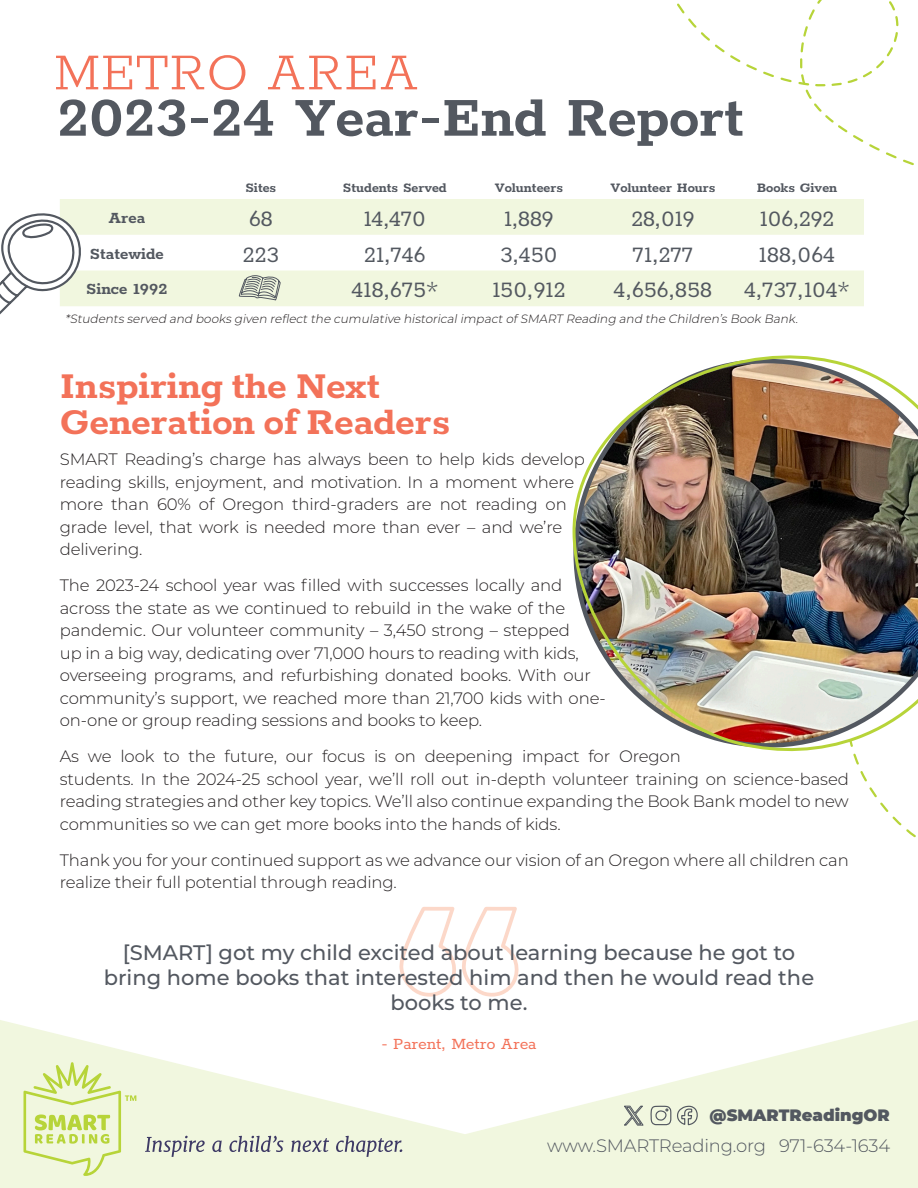
<style>
.page{position:relative;width:918px;height:1188px;background:#fff}
.page>*{position:absolute;margin:0;border:0;box-sizing:border-box;transform-origin:0 0}
.t1{font:700 62.25px "Rokkitt";color:#535860}
.t2{font:300 59.85px "Rokkitt";color:#f37259}
.t3{font:700 42px/36px "Rokkitt";color:#f37259}
.t4{font:25.5px "Rokkitt";letter-spacing:.01em;color:#535860}
.t5{font:500 21px/25.2px "Montserrat";color:#535860;text-align:center}
.t6{font:300 18px "Montserrat";letter-spacing:-.01em;color:#535860}
.t7{font:700 18px "Rokkitt";color:#535860}
.t8{font:18px "Rokkitt";color:#f37259}
.t9{font:300 16.5px/22.5px "Montserrat";letter-spacing:-.01em;color:#231f20}
.t10{font:900 16.5px "Montserrat";color:#535860}
.t11{font:700 15px "Rokkitt";color:#535860}
.t12{font:italic 300 12px "Montserrat";color:#231f20}
</style>
<div class="page">
<svg style="left:677px;top:0;width:237px;height:166px"></svg>
<svg style="left:853px;top:755px;width:63px;height:83px"></svg>
<svg style="left:0;top:1020px;width:918px;height:168px;fill:#f1f7df"></svg>
<svg style="left:145px;top:1136px;width:60px;height:21px"></svg>
<svg style="left:212px;top:1140px;width:10px;height:12px"></svg>
<svg style="left:229px;top:1136px;width:54px;height:16px"></svg>
<svg style="left:291px;top:1138px;width:38px;height:14px"></svg>
<svg style="left:336px;top:1136px;width:66px;height:21px"></svg>
<svg style="left:24px;top:1062px;width:112px;height:114px;background:#e5efbd"></svg>
<svg style="left:399px;top:907px;width:120px;height:90px"></svg>
<svg style="left:60px;top:199px;width:804px;height:107px;fill:#f1f7df"></svg>
<svg style="left:0;top:203px;width:86px;height:112px"></svg>
<svg style="left:239px;top:275px;width:42px;height:25px"></svg>
<img style="left:572px;top:355px;width:346px;height:400px">
<svg style="left:650px;top:1102px;width:49px;height:24px"></svg>
<svg style="left:623px;top:1105px;width:21px;height:21px"></svg>
<p class="t2" style="left:54px;top:32px;width:367px">METRO AREA</p>
<p class="t1" style="left:57px;top:72px;width:688px">2023-24 Year-End Report</p>
<p class="t11" style="left:245px;top:177px;width:32px">Sites</p>
<p class="t11" style="left:343px;top:177px;width:105px">Students Served</p>
<p class="t11" style="left:495px;top:177px;width:70px">Volunteers</p>
<p class="t11" style="left:610px;top:177px;width:107px">Volunteer Hours</p>
<p class="t11" style="left:757px;top:177px;width:82px">Books Given</p>
<p class="t7" style="left:108px;top:204px;width:38px">Area</p>
<p class="t4" style="left:249px;top:202px;width:25px">68</p>
<p class="t4" style="left:364px;top:202px;width:63px">14,470</p>
<p class="t4" style="left:504px;top:202px;width:51px">1,889</p>
<p class="t4" style="left:631px;top:202px;width:64px">28,019</p>
<p class="t4" style="left:760px;top:202px;width:76px">106,292</p>
<p class="t7" style="left:90px;top:240px;width:75px">Statewide</p>
<p class="t4" style="left:243px;top:237px;width:38px">223</p>
<p class="t4" style="left:364px;top:237px;width:63px">21,746</p>
<p class="t4" style="left:500px;top:237px;width:59px">3,450</p>
<p class="t4" style="left:633px;top:237px;width:62px">71,277</p>
<p class="t4" style="left:759px;top:237px;width:78px">188,064</p>
<p class="t7" style="left:86px;top:276px;width:83px">Since 1992</p>
<p class="t4" style="left:352px;top:273px;width:88px">418,675*</p>
<p class="t4" style="left:492px;top:273px;width:75px">150,912</p>
<p class="t4" style="left:614px;top:273px;width:100px">4,656,858</p>
<p class="t4" style="left:744px;top:273px;width:107px">4,737,104*</p>
<p class="t12" style="left:65px;top:310px;width:737px">*Students served and books given reflectthe cumulative historicalimpactofSMART Reading and the Children’s Book Bank.</p>
<p class="t3" style="left:60px;top:365px;width:392px">Inspiring the Next<br>Generation of Readers</p>
<p class="t9" style="left:60px;top:448px;width:526px">SMART Reading’s charge has always been to help kids develop reading skills, enjoyment, and motivation. In a moment where more than 60% of Oregon third-graders are not reading on grade level, that work is needed more than ever – and we’re delivering.</p>
<p class="t9" style="left:60px;top:574px;width:547px">The 2023-24 school year was filled with successes locally and across the state as we continued to rebuild in the wake of the pandemic. Our volunteer community – 3,450 strong – stepped<br>up in a big way, dedicating over 71,000 hours to reading with kids, overseeing programs, and refurbishing donated books. With our community’s support, we reached more than 21,700 kids with one&shy;on-one or group reading sessions and books to keep.</p>
<p class="t9" style="left:60px;top:745px;width:790px">As we look to the future, our focus is on deepening impact for Oregon<br>students. In the 2024-25 school year, we’ll roll out in-depth volunteer training on science-based reading strategies and other key topics. We’ll also continue expanding the Book Bank model to new communities so we can get more books into the hands of kids.</p>
<p class="t9" style="left:60px;top:848px;width:790px">Thank you for your continued support as we advance our vision of an Oregon where all children can realize their full potential through reading.</p>
<p class="t5" style="left:104px;top:939px;width:712px">[SMART] got my child excited about learning because he got to bring home books that interested him and then he would read the books to me.</p>
<p class="t8" style="left:381px;top:1031px;width:157px">- Parent, Metro Area</p>
<p class="t10" style="left:710px;top:1103px;width:182px">@SMARTReadingOR</p>
<p class="t6" style="left:547px;top:1133px;width:345px">www.SMARTReading.org 971-634-1634</p>
</div>
